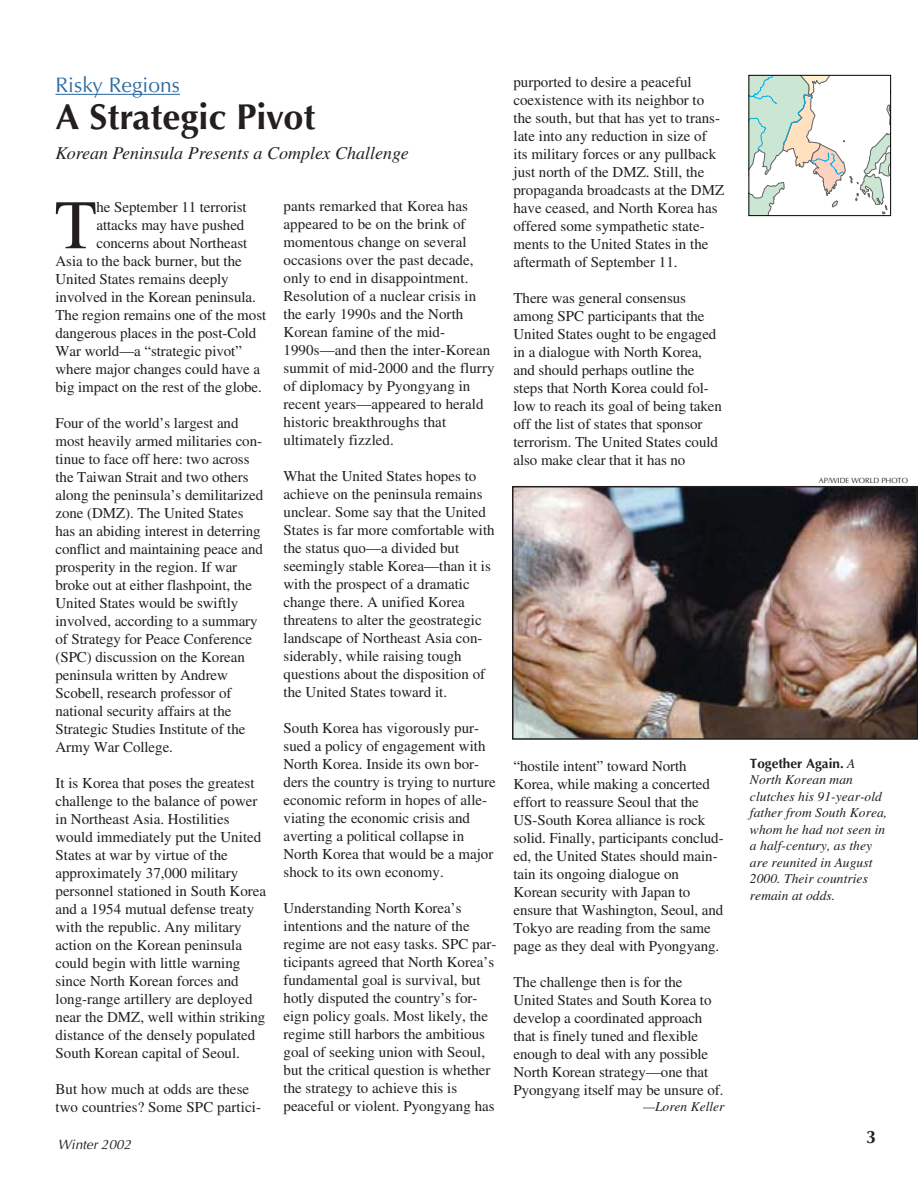
<style>
.page{position:relative;width:918px;height:1188px;background:#fff}
.page>*{position:absolute;margin:0;border:0;box-sizing:border-box;transform-origin:0 0}
.t1{font:69.3px "Times";color:#231f20}
.t2{font:700 36px "Optima";color:#231f20}
.t3{font:21px "Optima";color:#316da2}
.t4{font:italic 18px "Times";color:#231f20}
.t5{font:700 18px "Optima";color:#231f20}
.t6{font:15px/18px "Times";color:#231f20}
.t7{font:italic 13.5px/16.5px "Times";letter-spacing:.005em;color:#231f20}
.t8{font:700 13.5px "Optima";color:#231f20}
.t9{font:italic 13.5px "Optima";color:#231f20}
.t10{font:7.5px "Optima";color:#231f20}
.s1{font-family:"Times";font-weight:400;font-style:italic}
</style>
<div class="page">
<hr style="left:56px;top:94px;width:37px;height:1px;background:#316da2">
<hr style="left:92px;top:94px;width:88px;height:1px;background:#316da2">
<svg style="left:750px;top:75px;width:142px;height:141px"></svg>
<div style="left:748px;top:75px;width:143px;height:141px;border:1px solid #000"></div>
<img style="left:515px;top:489px;width:400px;height:248px">
<div style="left:512px;top:486px;width:406px;height:254px;border:2px solid #231f20"></div>
<h3 class="t3" style="left:56px;top:77px;width:126px">Risky Regions</h3>
<h2 class="t2" style="left:56px;top:99px;width:261px">A Strategic Pivot</h2>
<p class="t4" style="left:56px;top:146px;width:355px">Korean Peninsula Presents a Complex Challenge</p>
<h1 class="t1" style="left:55px;top:200px;width:44px">T</h1>
<p class="t6" style="left:97px;top:200px;width:152px">he September 11 terrorist</p>
<p class="t6" style="left:97px;top:218px;width:149px">attacks may have pushed</p>
<p class="t6" style="left:97px;top:236px;width:152px">concerns about Northeast</p>
<p class="t6" style="left:56px;top:254px;width:188px">Asia to the back burner, but the</p>
<p class="t6" style="left:56px;top:272px;width:175px">United States remains deeply</p>
<p class="t6" style="left:56px;top:290px;width:202px">involved in the Korean peninsula.</p>
<p class="t6" style="left:56px;top:308px;width:212px">The region remains one of the most</p>
<p class="t6" style="left:56px;top:326px;width:202px">dangerous places in the post-Cold</p>
<p class="t6" style="left:56px;top:344px;width:188px">War world—a “strategic pivot”</p>
<p class="t6" style="left:56px;top:362px;width:206px">where major changes could have a</p>
<p class="t6" style="left:56px;top:380px;width:208px">big impact on the rest of the globe.</p>
<p class="t6" style="left:56px;top:416px;width:209px">Four of the world’s largest and most heavily armed militaries con&shy;tinue to face off here: two across the Taiwan Strait and two others along the peninsula’s demilitarized zone (DMZ). The United States has an abiding interest in deterring conflict and maintaining peace and prosperity in the region. If war broke out at either flashpoint, the<br>United States would be swiftly involved, according to a summary of Strategy for Peace Conference (SPC) discussion on the Korean peninsula written by Andrew<br>Scobell, research professor of national security affairs at the<br>Strategic Studies Institute of the<br>Army War College.</p>
<p class="t6" style="left:56px;top:776px;width:212px">It is Korea that poses the greatest challenge to the balance of power in Northeast Asia. Hostilities would immediately put the United<br>States at war by virtue of the approximately 37,000 military personnel stationed in South Korea and a 1954 mutual defense treaty with the republic. Any military action on the Korean peninsula could begin with little warning since North Korean forces and long-range artillery are deployed near the DMZ, well within striking distance of the densely populated<br>South Korean capital of Seoul.</p>
<p class="t6" style="left:56px;top:1082px;width:207px">But how much at odds are these two countries? Some SPC partici-</p>
<p class="t9" style="left:58px;top:1136px;width:75px">Winter 2002</p>
<p class="t6" style="left:284px;top:199px;width:213px">pants remarked that Korea has appeared to be on the brink of momentous change on several occasions over the past decade, only to end in disappointment.<br>Resolution of a nuclear crisis in the early 1990s and the North<br>Korean famine of the mid-<br>1990s—and then the inter-Korean summit of mid-2000 and the flurry of diplomacy by Pyongyang in recent years—appeared to herald historic breakthroughs that ultimately fizzled.</p>
<p class="t6" style="left:284px;top:469px;width:213px">What the United States hopes to achieve on the peninsula remains unclear. Some say that the United<br>States is far more comfortable with the status quo—a divided but seemingly stable Korea—than it is with the prospect of a dramatic change there. A unified Korea threatens to alter the geostrategic landscape of Northeast Asia con&shy;siderably, while raising tough questions about the disposition of the United States toward it.</p>
<p class="t6" style="left:284px;top:721px;width:214px">South Korea has vigorously pur&shy;sued a policy of engagement with<br>North Korea. Inside its own bor&shy;ders the country is trying to nurture economic reform in hopes of alle&shy;viating the economic crisis and averting a political collapse in<br>North Korea that would be a major shock to its own economy.</p>
<p class="t6" style="left:284px;top:901px;width:214px">Understanding North Korea’s intentions and the nature of the regime are not easy tasks. SPC par&shy;ticipants agreed that North Korea’s fundamental goal is survival, but hotly disputed the country’s for&shy;eign policy goals. Most likely, the regime still harbors the ambitious goal of seeking union with Seoul, but the critical question is whether the strategy to achieve this is peaceful or violent. Pyongyang has</p>
<p class="t6" style="left:513px;top:74px;width:212px">purported to desire a peaceful coexistence with its neighbor to the south, but that has yet to trans&shy;late into any reduction in size of its military forces or any pullback just north of the DMZ. Still, the propaganda broadcasts at the DMZ have ceased, and North Korea has offered some sympathetic state&shy;ments to the United States in the aftermath of September 11.</p>
<p class="t6" style="left:513px;top:290px;width:210px">There was general consensus among SPC participants that the<br>United States ought to be engaged in a dialogue with North Korea, and should perhaps outline the steps that North Korea could fol&shy;low to reach its goal of being taken off the list of states that sponsor terrorism. The United States could also make clear that it has no</p>
<p class="t6" style="left:513px;top:758px;width:212px">“hostile intent” toward North<br>Korea, while making a concerted effort to reassure Seoul that the<br>US-South Korea alliance is rock solid. Finally, participants conclud&shy;ed, the United States should main&shy;tain its ongoing dialogue on<br>Korean security with Japan to ensure that Washington, Seoul, and<br>Tokyo are reading from the same page as they deal with Pyongyang.</p>
<p class="t6" style="left:513px;top:974px;width:211px">The challenge then is for the<br>United States and South Korea to develop a coordinated approach that is finely tuned and flexible enough to deal with any possible<br>North Korean strategy—one that<br>Pyongyang itself may be unsure of.</p>
<p class="t7" style="left:643px;top:1100px;width:83px">—Loren Keller</p>
<p class="t10" style="left:819px;top:478px;width:91px">AP/WIDE WORLD PHOTO</p>
<p class="t8" style="left:750px;top:756px;width:107px">Together Again. <span class="s1">A</span></p>
<p class="t7" style="left:750px;top:773px;width:139px">North Korean man clutches his 91-year-old father from South Korea, whom he had not seen in a half-century, as they are reunited in August<br>2000. Their countries remain at odds.</p>
<p class="t5" style="left:866px;top:1128px;width:12px">3</p>
</div>
